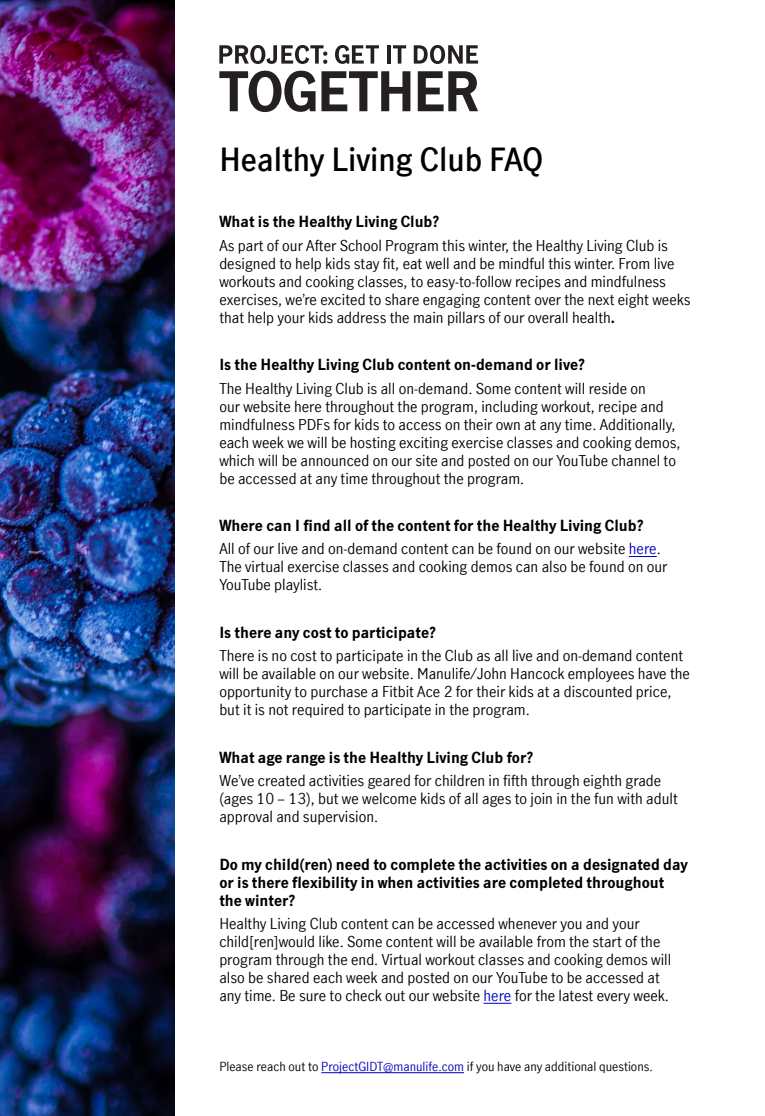
<style>
.page{position:relative;width:765px;height:1116px;background:#fff}
.page>*{position:absolute;margin:0;border:0;box-sizing:border-box;transform-origin:0 0}
.t1{font:600 31.25px "Manulife JH Sans Optimized";color:#000}
.t2{font:15px/18px "Manulife JH Sans Optimized";color:#000}
.t3{font:700 15px/18px "Manulife JH Sans Optimized";color:#000}
.t4{font:12.5px "Manulife JH Sans Optimized";color:#000}
.s1{font-weight:700}
.s2{color:#0000c1}
</style>
<div class="page">
<hr style="left:321px;top:1072px;width:143px;height:1px;background:#0000c1">
<img style="left:0;top:0;width:174px;height:1116px">
<svg style="left:629px;top:556px;width:28px;height:1px"></svg>
<svg style="left:484px;top:1002px;width:27px;height:1px"></svg>
<svg style="left:219px;top:71px;width:191px;height:41px"></svg>
<svg style="left:418px;top:71px;width:60px;height:40px"></svg>
<svg style="left:335px;top:45px;width:44px;height:19px"></svg>
<hr style="left:387px;top:45px;width:4px;height:19px;background:#241f21">
<svg style="left:393px;top:45px;width:13px;height:19px"></svg>
<svg style="left:414px;top:45px;width:64px;height:19px"></svg>
<svg style="left:219px;top:45px;width:108px;height:19px"></svg>
<h1 class="t1" style="left:219px;top:138px;width:325px">Healthy Living Club FAQ</h1>
<p class="t3" style="left:219px;top:212px;width:222px">What is the Healthy Living Club?</p>
<p class="t2" style="left:219px;top:235px;width:473px">As part of our After School Program this winter, the Healthy Living Club is designed to help kids stay fit, eat well and be mindful this winter. From live workouts and cooking classes, to easy-to-follow recipes and mindfulness exercises, we’re excited to share engaging content over the next eight weeks that help your kids address the main pillars of our overall health<span class="s1">.</span></p>
<p class="t3" style="left:219px;top:355px;width:367px">Is the Healthy Living Club content on-demand or live?</p>
<p class="t2" style="left:219px;top:378px;width:463px">The Healthy Living Club is all on-demand. Some content will reside on<br>our website here throughout the program, including workout, recipe and mindfulness PDFs for kids to access on their own at any time. Additionally, each week we will be hosting exciting exercise classes and cooking demos, which will be announced on our site and posted on our YouTube channel to be accessed at any time throughout the program.</p>
<p class="t2" style="left:219px;top:513px;width:443px;line-height:23.6px"><span class="s1">Where can I find all of the content for the Healthy Living Club?<br></span>All of our live and on-demand content can be found on our website <span class="s2">here</span>.</p>
<p class="t2" style="left:219px;top:557px;width:450px">The virtual exercise classes and cooking demos can also be found on our<br>YouTube playlist.</p>
<p class="t3" style="left:219px;top:622px;width:218px">Is there any cost to participate?</p>
<p class="t2" style="left:219px;top:646px;width:472px">There is no cost to participate in the Club as all live and on-demand content will be available on our website. Manulife/John Hancock employees have the opportunity to purchase a Fitbit Ace 2 for their kids at a discounted price, but it is not required to participate in the program.</p>
<p class="t3" style="left:219px;top:747px;width:315px">What age range is the Healthy Living Club for?</p>
<p class="t2" style="left:219px;top:771px;width:460px">We’ve created activities geared for children in fifth through eighth grade (ages 10 – 13), but we welcome kids of all ages to join in the fun with adult approval and supervision.</p>
<p class="t3" style="left:219px;top:854px;width:470px">Do my child(ren) need to complete the activities on a designated day or is there flexibility in when activities are completed throughout the winter?</p>
<p class="t2" style="left:219px;top:914px;width:453px">Healthy Living Club content can be accessed whenever you and your child[ren]would like. Some content will be available from the start of the program through the end. Virtual workout classes and cooking demos will also be shared each week and posted on our YouTube to be accessed at any time. Be sure to check out our website <span class="s2">here</span> for the latest every week.</p>
<p class="t4" style="left:219px;top:1057px;width:435px">Please reach out to <span class="s2">ProjectGIDT@manulife.com</span> if you have any additional questions.</p>
</div>
